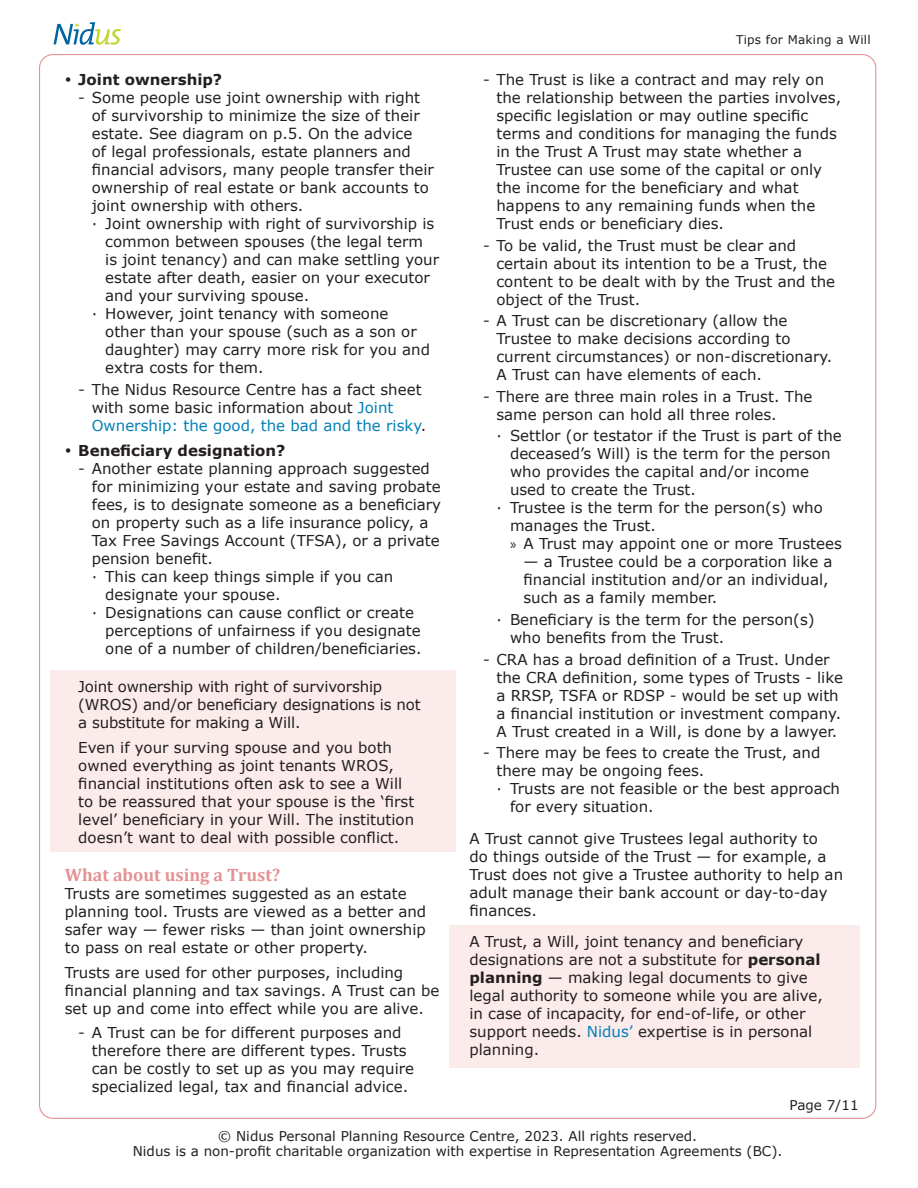
<style>
.page{position:relative;width:918px;height:1188px;background:#fff}
.page>*{position:absolute;margin:0;border:0;box-sizing:border-box;transform-origin:0 0}
.Subheading{font:700 18px "Cambria";color:#e49293}
.Body{font:15px/18px "Verdana";color:#231f20}
.t1{font:700 15px "Verdana";color:#231f20}
.t2{font:13.5px/15px "Verdana";color:#231f20;text-align:center}
.t3{font:12px "Verdana";letter-spacing:.02em;color:#231f20}
.s1{color:#0080b6}
.s2{font-family:"Myriad Pro"}
.s3{font-weight:700}
</style>
<div class="page">
<svg style="left:54px;top:22px;width:67px;height:23px"></svg>
<div style="left:449px;top:926px;width:411px;height:142px;background:#fbeceb"></div>
<div style="left:50px;top:670px;width:406px;height:182px;background:#fbeceb"></div>
<p class="t1" style="left:78px;top:70px;width:145px">Joint ownership?</p>
<p class="Body" style="left:92px;top:89px;width:344px;text-indent:-14px">- Some people use joint ownership with right of survivorship to minimize the size of their estate. See diagram on p.5. On the advice<br>of legal professionals, estate planners and financial advisors, many people transfer their ownership of real estate or bank accounts to joint ownership with others.</p>
<p class="Body" style="left:105px;top:215px;width:335px;text-indent:-13px">∙ Joint ownership with right of survivorship is common between spouses (the legal term<br>is joint tenancy) and can make settling your estate after death, easier on your executor and your surviving spouse.</p>
<p class="Body" style="left:105px;top:305px;width:326px;text-indent:-13px">∙ However, joint tenancy with someone other than your spouse (such as a son or daughter) may carry more risk for you and extra costs for them.</p>
<p class="Body" style="left:92px;top:381px;width:336px;text-indent:-14px">- The Nidus Resource Centre has a fact sheet with some basic information about <span class="s1">Joint<br>Ownership: the good, the bad and the risky</span>.</p>
<p class="t1" style="left:78px;top:440px;width:209px">Beneficiary designation?</p>
<p class="Body" style="left:92px;top:459px;width:351px;text-indent:-14px">- Another estate planning approach suggested for minimizing your estate and saving probate fees, is to designate someone as a beneficiary on property such as a life insurance policy, a Tax Free Savings Account (TFSA), or a private pension benefit.</p>
<p class="Body" style="left:105px;top:567px;width:290px;text-indent:-13px">∙ This can keep things simple if you can designate your spouse.</p>
<p class="Body" style="left:105px;top:603px;width:318px;text-indent:-13px">∙ Designations can cause conflict or create perceptions of unfairness if you designate one of a number of children/beneficiaries.</p>
<p class="Body" style="left:78px;top:678px;width:344px">Joint ownership with right of survivorship (WROS) and/or beneficiary designations is not a substitute for making a Will.</p>
<p class="Body" style="left:78px;top:738px;width:338px">Even if your surving spouse and you both owned everything as joint tenants WROS, financial institutions often ask to see a Will to be reassured that your spouse is the ‘first level’ beneficiary in your Will. The institution doesn’t want to deal with possible conflict.</p>
<p class="Subheading" style="left:65px;top:864px;width:217px">What about using a Trust?</p>
<p class="Body" style="left:65px;top:885px;width:363px">Trusts are sometimes suggested as an estate planning tool. Trusts are viewed as a better and safer way — fewer risks — than joint ownership to pass on real estate or other property.</p>
<p class="Body" style="left:65px;top:963px;width:376px">Trusts are used for other purposes, including financial planning and tax savings. A Trust can be set up and come into effect while you are alive.</p>
<p class="Body" style="left:92px;top:1024px;width:324px;text-indent:-14px">- A Trust can be for different purposes and therefore there are different types. Trusts can be costly to set up as you may require specialized legal, tax and financial advice.</p>
<p class="t3" style="left:736px;top:32px;width:136px">Tips for Making a Will</p>
<p class="Body" style="left:496px;top:71px;width:346px;text-indent:-14px">- The Trust is like a contract and may rely on the relationship between the parties involves, specific legislation or may outline specific terms and conditions for managing the funds in the Trust A Trust may state whether a Trustee can use some of the capital or only the income for the beneficiary and what happens to any remaining funds when the Trust ends or beneficiary dies.</p>
<p class="Body" style="left:496px;top:237px;width:340px;text-indent:-14px">- To be valid, the Trust must be clear and certain about its intention to be a Trust, the content to be dealt with by the Trust and the object of the Trust.</p>
<p class="Body" style="left:496px;top:312px;width:337px;text-indent:-14px">- A Trust can be discretionary (allow the Trustee to make decisions according to current circumstances) or non-discretionary.<br>A Trust can have elements of each.</p>
<p class="Body" style="left:496px;top:388px;width:317px;text-indent:-14px">- There are three main roles in a Trust. The same person can hold all three roles.</p>
<p class="Body" style="left:510px;top:427px;width:333px;text-indent:-14px">∙ Settlor (or testator if the Trust is part of the deceased’s Will) is the term for the person who provides the capital and/or income used to create the Trust.</p>
<p class="Body" style="left:510px;top:499px;width:314px;text-indent:-14px">∙ Trustee is the term for the person(s) who manages the Trust.</p>
<p class="Body" style="left:510px;top:535px;width:333px"><span class="s2">»</span> A Trust may appoint one or more Trustees</p>
<p class="Body" style="left:524px;top:553px;width:311px">— a Trustee could be a corporation like a financial institution and/or an individual, such as a family member.</p>
<p class="Body" style="left:510px;top:611px;width:306px;text-indent:-14px">∙ Beneficiary is the term for the person(s) who benefits from the Trust.</p>
<p class="Body" style="left:496px;top:650px;width:348px;text-indent:-14px">- CRA has a broad definition of a Trust. Under the CRA definition, some types of Trusts - like a RRSP, TSFA or RDSP - would be set up with a financial institution or investment company.<br>A Trust created in a Will, is done by a lawyer.</p>
<p class="Body" style="left:496px;top:744px;width:325px;text-indent:-14px">- There may be fees to create the Trust, and there may be ongoing fees.</p>
<p class="Body" style="left:510px;top:780px;width:332px;text-indent:-14px">∙ Trusts are not feasible or the best approach for every situation.</p>
<p class="Body" style="left:470px;top:829px;width:375px">A Trust cannot give Trustees legal authority to<br>do things outside of the Trust — for example, a Trust does not give a Trustee authority to help an adult manage their bank account or day-to-day finances.</p>
<p class="Body" style="left:470px;top:933px;width:355px">A Trust, a Will, joint tenancy and beneficiary designations are not a substitute for <span class="s3">personal planning</span> — making legal documents to give legal authority to someone while you are alive, in case of incapacity, for end-of-life, or other support needs. <span class="s1">Nidus’</span> expertise is in personal planning.</p>
<p class="t2" style="left:790px;top:1098px;width:71px">Page 7/11</p>
<p class="t2" style="left:133px;top:1129px;width:651px">© Nidus Personal Planning Resource Centre, 2023. All rights reserved.<br>Nidus is a non-profit charitable organization with expertise in Representation Agreements (BC).</p>
</div>
